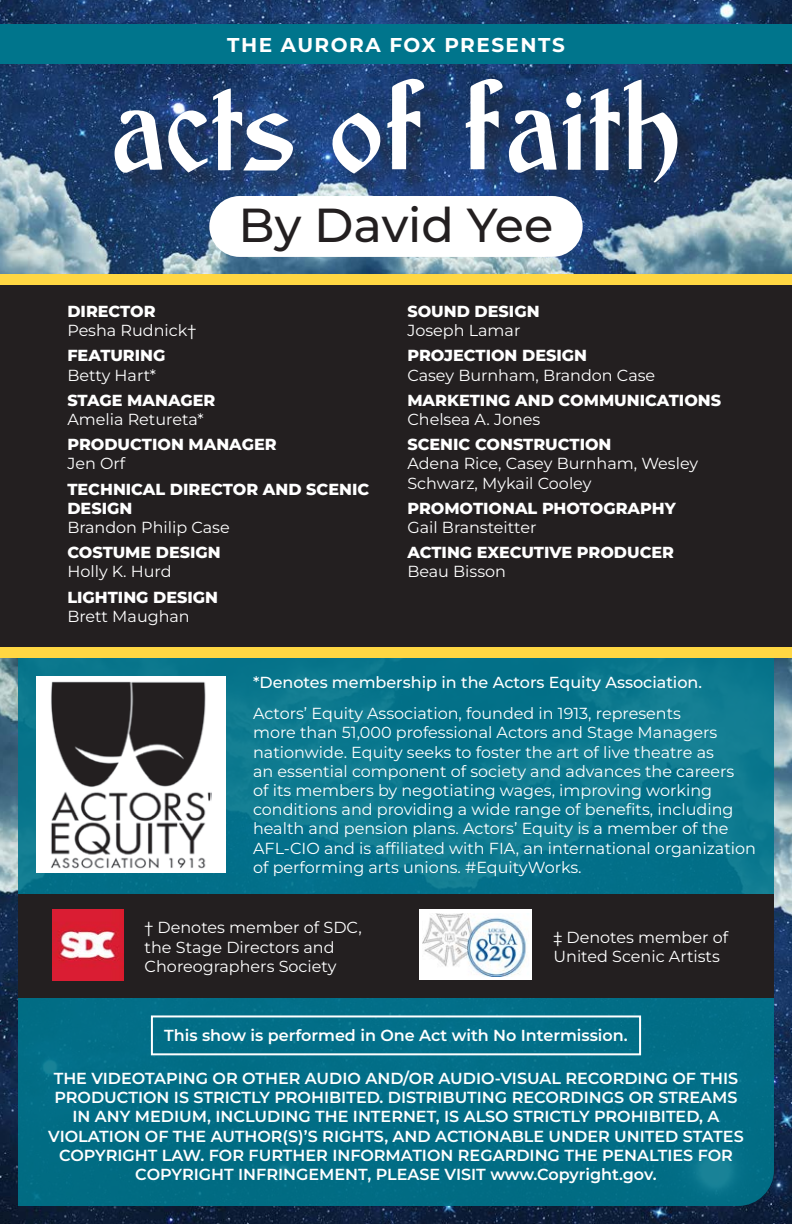
<style>
.page{position:relative;width:792px;height:1224px;background:#fff}
.page>*{position:absolute;margin:0;border:0;box-sizing:border-box;transform-origin:0 0}
.Title_Elements{font:500 47.6px "Montserrat";color:#231f20}
.Title_Elements-2{font:700 20px "Montserrat";letter-spacing:.075em;color:#fff}
.Basic{font:16px/19.2px "Montserrat";color:#fff}
.Basic-2{font:600 16px/19.2px "Montserrat";color:#fff;text-align:center}
.Basic-3{font:800 16px/19.2px "Montserrat";color:#fff}
.Basic-4{font:500 16px "Montserrat";color:#fff}
</style>
<div class="page">
<img style="left:0;top:658px;width:792px;height:566px">
<img style="left:0;top:0;width:792px;height:274px">
<div style="left:0;top:276px;width:792px;height:376px;background:#231f20"></div>
<svg style="left:18px;top:658px;width:756px;height:548px;background:#067189"></svg>
<div style="left:36px;top:677px;width:189px;height:196px;background:#fff"></div>
<img style="left:51px;top:681px;width:160px;height:188px">
<div style="left:118px;top:83px;width:584px;height:123px;background:#231f20;opacity:.44"></div>
<svg style="left:387px;top:79px;width:37px;height:90px"></svg>
<svg style="left:466px;top:79px;width:91px;height:94px"></svg>
<svg style="left:332px;top:113px;width:49px;height:61px"></svg>
<svg style="left:590px;top:80px;width:87px;height:102px"></svg>
<svg style="left:115px;top:88px;width:178px;height:85px"></svg>
<svg style="left:563px;top:114px;width:18px;height:56px"></svg>
<div style="left:566px;top:92px;width:15px;height:16px;background:#fff;border-radius:50%"></div>
<div style="left:151px;top:1015px;width:490px;height:40px;border:2px solid #fff"></div>
<div style="left:18px;top:895px;width:756px;height:103px;background:#231f20"></div>
<img style="left:52px;top:910px;width:71px;height:70px">
<div style="left:419px;top:910px;width:113px;height:70px;background:#fff"></div>
<img style="left:422px;top:913px;width:105px;height:63px">
<div style="left:209px;top:196px;width:374px;height:61px;background:#fff;border-radius:30px"></div>
<div style="left:0;top:24px;width:792px;height:40px;background:#00758c"></div>
<div style="left:0;top:274px;width:792px;height:11px;background:#ffd743"></div>
<div style="left:0;top:647px;width:792px;height:11px;background:#ffd743"></div>
<p class="Title_Elements-2" style="left:227px;top:31px;width:339px">THE AURORA FOX PRESENTS</p>
<p class="Title_Elements" style="left:239px;top:194px;width:316px">By David Yee</p>
<p class="Basic-3" style="left:67px;top:301px;width:90px">DIRECTOR</p>
<p class="Basic" style="left:67px;top:320px;width:130px">Pesha Rudnick†</p>
<p class="Basic-3" style="left:67px;top:346px;width:100px">FEATURING</p>
<p class="Basic" style="left:67px;top:365px;width:90px">Betty Hart*</p>
<p class="Basic-3" style="left:67px;top:390px;width:149px">STAGE MANAGER</p>
<p class="Basic" style="left:67px;top:409px;width:138px">Amelia Retureta*</p>
<p class="Basic-3" style="left:67px;top:434px;width:211px">PRODUCTION MANAGER</p>
<p class="Basic" style="left:67px;top:454px;width:59px">Jen Orf</p>
<p class="Basic-3" style="left:67px;top:479px;width:303px">TECHNICAL DIRECTOR AND SCENIC<br>DESIGN</p>
<p class="Basic" style="left:67px;top:517px;width:164px">Brandon Philip Case</p>
<p class="Basic-3" style="left:67px;top:542px;width:155px">COSTUME DESIGN</p>
<p class="Basic" style="left:67px;top:562px;width:106px">Holly K. Hurd</p>
<p class="Basic-3" style="left:67px;top:587px;width:152px">LIGHTING DESIGN</p>
<p class="Basic" style="left:67px;top:606px;width:124px">Brett Maughan</p>
<p class="Basic-3" style="left:407px;top:301px;width:134px">SOUND DESIGN</p>
<p class="Basic" style="left:407px;top:320px;width:115px">Joseph Lamar</p>
<p class="Basic-3" style="left:407px;top:346px;width:181px">PROJECTION DESIGN</p>
<p class="Basic" style="left:407px;top:365px;width:249px">Casey Burnham, Brandon Case</p>
<p class="Basic-3" style="left:407px;top:390px;width:315px">MARKETING AND COMMUNICATIONS</p>
<p class="Basic" style="left:407px;top:409px;width:135px">Chelsea A. Jones</p>
<p class="Basic-3" style="left:407px;top:434px;width:206px">SCENIC CONSTRUCTION</p>
<p class="Basic" style="left:407px;top:454px;width:292px">Adena Rice, Casey Burnham, Wesley<br>Schwarz, Mykail Cooley</p>
<p class="Basic-3" style="left:407px;top:498px;width:270px">PROMOTIONAL PHOTOGRAPHY</p>
<p class="Basic" style="left:407px;top:517px;width:131px">Gail Bransteitter</p>
<p class="Basic-3" style="left:407px;top:542px;width:268px">ACTING EXECUTIVE PRODUCER</p>
<p class="Basic" style="left:407px;top:562px;width:100px">Beau Bisson</p>
<p class="Basic-4" style="left:253px;top:672px;width:451px">*Denotes membership in the Actors Equity Association.</p>
<p class="Basic" style="left:253px;top:704px;width:504px">Actors’ Equity Association, founded in 1913, represents<br>more than 51,000 professional Actors and Stage Managers nationwide. Equity seeks to foster the art of live theatre as<br>an essential component of society and advances the careers<br>of its members by negotiating wages, improving working conditions and providing a wide range of benefits, including health and pension plans. Actors’ Equity is a member of the AFL-CIO and is affiliated with FIA, an international organization of performing arts unions. #EquityWorks.</p>
<p class="Basic" style="left:145px;top:918px;width:219px">† Denotes member of SDC, the Stage Directors and<br>Choreographers Society</p>
<p class="Basic" style="left:554px;top:927px;width:176px">‡ Denotes member of<br>United Scenic Artists</p>
<p class="Basic-2" style="left:164px;top:1025px;width:465px">This show is performed in One Act with No Intermission.</p>
<p class="Basic-2" style="left:48px;top:1068px;width:697px">THE VIDEOTAPING OR OTHER AUDIO AND/OR AUDIO-VISUAL RECORDING OF THIS PRODUCTION IS STRICTLY PROHIBITED. DISTRIBUTING RECORDINGS OR STREAMS IN ANY MEDIUM, INCLUDING THE INTERNET, IS ALSO STRICTLY PROHIBITED, A VIOLATION OF THE AUTHOR(S)’S RIGHTS, AND ACTIONABLE UNDER UNITED STATES COPYRIGHT LAW. FOR FURTHER INFORMATION REGARDING THE PENALTIES FOR COPYRIGHT INFRINGEMENT, PLEASE VISIT www.Copyright.gov.</p>
</div>
